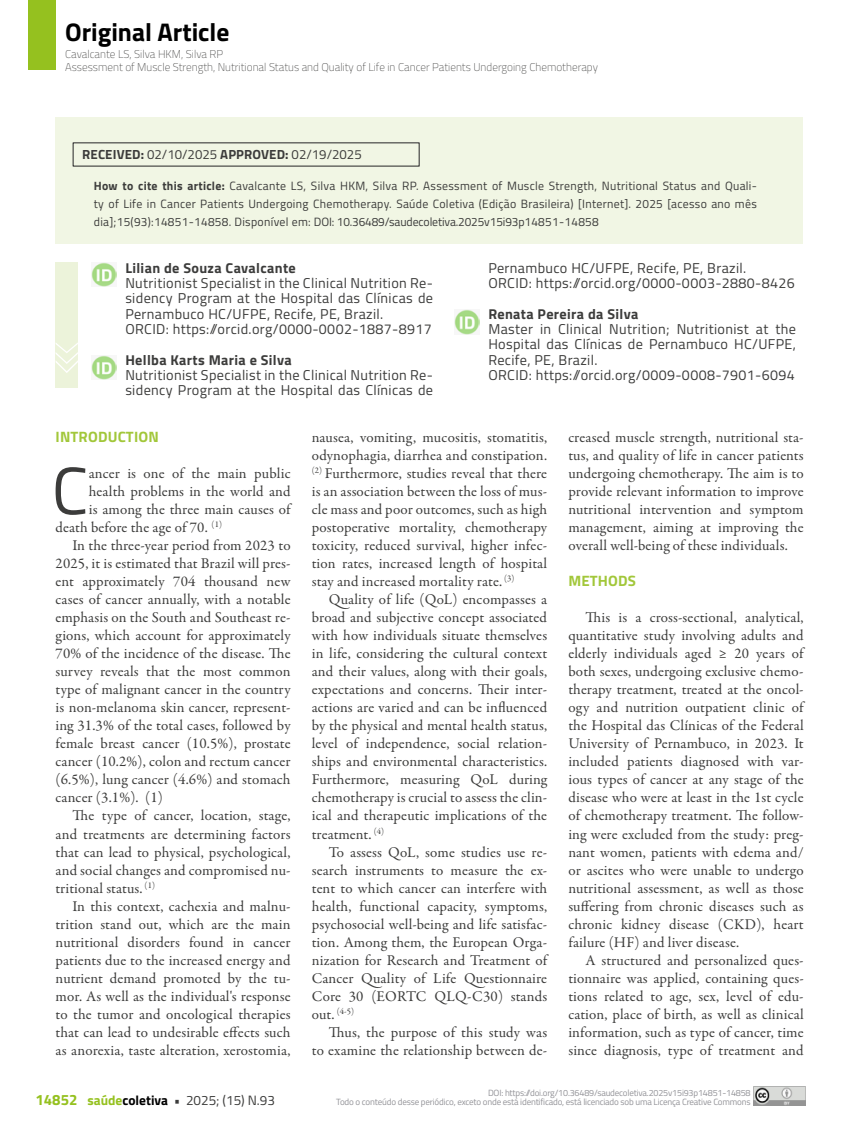
<style>
.page{position:relative;width:859px;height:1132px;background:#fff}
.page>*{position:absolute;margin:0;border:0;box-sizing:border-box;transform-origin:0 0}
.t1{font:67.05px "Titillium";color:#3c3c3b}
.t2{font:700 25.5px "Titillium";color:#000}
.t3{font:15px/18px "Garamond Premr Pro";letter-spacing:.01em;color:#3c3c3b;text-align:justify}
.t4{font:700 15px "Titillium";letter-spacing:.01em;color:#a2c73a}
.t5{font:14.25px/15.3px "Titillium";letter-spacing:.025em;color:#3c3c3b}
.t6{font:700 14.25px "Titillium";letter-spacing:.025em;color:#3c3c3b}
.t7{font:13.5px "Titillium";color:#3c3c3b}
.t8{font:13.2px "Titillium";color:#3c3c3b}
.t9{font:12px/18px "Titillium";letter-spacing:-.01em;color:#3c3c3b;text-align:justify}
.t10{font:100 11.25px/13.5px "Titillium";color:#3c3c3b}
.t11{font:9px/9.4px "Titillium";letter-spacing:-.02em;color:#939398;text-align:right}
.t12{font:8.7px "Garamond Premr Pro";color:#3c3c3b}
.s1{font-weight:700}
.s2{font-size:15px}
.s3{font-weight:700;font-size:15px;color:#95c11f}
.s4{font-weight:700;color:#95c11f}
.s5{font-weight:700;color:#000}
</style>
<div class="page">
<div style="left:29px;top:0;width:27px;height:70px;background:#95c11f"></div>
<img style="left:754px;top:1086px;width:51px;height:18px">
<div style="left:56px;top:118px;width:747px;height:126px;background:#f1f6e4"></div>
<div style="left:73px;top:142px;width:347px;height:25px;border:1px solid #3c3c3b"></div>
<img style="left:92px;top:262px;width:24px;height:24px">
<div style="left:56px;top:262px;width:22px;height:126px;background:#ecf3da"></div>
<svg style="left:56px;top:343px;width:22px;height:30px"></svg>
<img style="left:455px;top:310px;width:24px;height:24px">
<img style="left:92px;top:355px;width:24px;height:24px">
<h2 class="t2" style="left:65px;top:12px;width:166px">Original Article</h2>
<p class="t10" style="left:65px;top:46px;width:534px">Cavalcante LS, Silva HKM, Silva RP<br>Assessment of Muscle Strength, Nutritional Status and Quality of Life in Cancer Patients Undergoing Chemotherapy</p>
<p class="t8" style="left:82px;top:145px;width:281px"><span class="s1">RECEIVED:</span> 02/10/2025 <span class="s1">APPROVED:</span> 02/19/2025</p>
<p class="t9" style="left:94px;top:176px;width:665px"><span class="s1">How to cite this article:</span> Cavalcante LS, Silva HKM, Silva RP. Assessment of Muscle Strength, Nutritional Status and Quali&shy;ty of Life in Cancer Patients Undergoing Chemotherapy. Saúde Coletiva (Edição Brasileira) [Internet]. 2025 [acesso ano mês dia];15(93):14851-14858. Disponível em: DOI: 10.36489/saudecoletiva.2025v15i93p14851-14858</p>
<p class="t6" style="left:125px;top:257px;width:172px">Lilian de Souza Cavalcante</p>
<p class="t5" style="left:125px;top:274px;width:309px">Nutritionist Specialist in the Clinical Nutrition Re&shy;sidency Program at the Hospital das Clínicas de Pernambuco HC/UFPE, Recife, PE, Brazil.<br>ORCID: https://orcid.org/0000-0002-1887-8917</p>
<p class="t6" style="left:125px;top:348px;width:168px">Hellba Karts Maria e Silva</p>
<p class="t5" style="left:125px;top:366px;width:309px">Nutritionist Specialist in the Clinical Nutrition Re&shy;sidency Program at the Hospital das Clínicas de</p>
<p class="t5" style="left:488px;top:259px;width:308px">Pernambuco HC/UFPE, Recife, PE, Brazil.<br>ORCID: https://orcid.org/0000-0003-2880-8426</p>
<p class="t6" style="left:488px;top:303px;width:152px">Renata Pereira da Silva</p>
<p class="t5" style="left:488px;top:320px;width:309px">Master in Clinical Nutrition; Nutritionist at the Hospital das Clínicas de Pernambuco HC/UFPE, Recife, PE, Brazil.<br>ORCID: https://orcid.org/0009-0008-7901-6094</p>
<p class="t4" style="left:56px;top:425px;width:105px">INTRODUCTION</p>
<h1 class="t1" style="left:52px;top:441px;width:38px">C</h1>
<p class="t3" style="left:89px;top:464px;width:203px">ancer is one of the main public</p>
<p class="t3" style="left:89px;top:482px;width:203px">health problems in the world and</p>
<p class="t3" style="left:89px;top:500px;width:203px">is among the three main causes of</p>
<p class="t3" style="left:56px;top:518px;width:168px">death before the age of 70. <sup>(1)</sup></p>
<p class="t3" style="left:73px;top:536px;width:219px">In the three-year period from 2023 to</p>
<p class="t3" style="left:56px;top:554px;width:236px">2025, it is estimated that Brazil will pres-</p>
<p class="t3" style="left:56px;top:572px;width:236px">ent approximately 704 thousand new</p>
<p class="t3" style="left:56px;top:590px;width:236px">cases of cancer annually, with a notable</p>
<p class="t3" style="left:56px;top:608px;width:236px">emphasis on the South and Southeast re-</p>
<p class="t3" style="left:56px;top:626px;width:236px">gions, which account for approximately</p>
<p class="t3" style="left:56px;top:644px;width:236px">70% of the incidence of the disease. The</p>
<p class="t3" style="left:56px;top:662px;width:236px">survey reveals that the most common</p>
<p class="t3" style="left:56px;top:680px;width:236px">type of malignant cancer in the country</p>
<p class="t3" style="left:56px;top:698px;width:236px">is non-melanoma skin cancer, represent-</p>
<p class="t3" style="left:56px;top:716px;width:236px">ing 31.3% of the total cases, followed by</p>
<p class="t3" style="left:56px;top:734px;width:236px">female breast cancer (10.5%), prostate</p>
<p class="t3" style="left:56px;top:752px;width:236px">cancer (10.2%), colon and rectum cancer</p>
<p class="t3" style="left:56px;top:770px;width:236px">(6.5%), lung cancer (4.6%) and stomach</p>
<p class="t3" style="left:56px;top:788px;width:109px">cancer (3.1%). (1)</p>
<p class="t3" style="left:73px;top:806px;width:219px">The type of cancer, location, stage,</p>
<p class="t3" style="left:56px;top:824px;width:236px">and treatments are determining factors</p>
<p class="t3" style="left:56px;top:842px;width:236px">that can lead to physical, psychological,</p>
<p class="t3" style="left:56px;top:860px;width:236px">and social changes and compromised nu-</p>
<p class="t3" style="left:56px;top:878px;width:101px">tritional status. <sup>(1)</sup></p>
<p class="t3" style="left:73px;top:896px;width:219px">In this context, cachexia and malnu-</p>
<p class="t3" style="left:56px;top:914px;width:236px">trition stand out, which are the main</p>
<p class="t3" style="left:56px;top:932px;width:236px">nutritional disorders found in cancer</p>
<p class="t3" style="left:56px;top:950px;width:236px">patients due to the increased energy and</p>
<p class="t3" style="left:56px;top:968px;width:236px">nutrient demand promoted by the tu-</p>
<p class="t3" style="left:56px;top:986px;width:236px">mor. As well as the individual's response</p>
<p class="t3" style="left:56px;top:1004px;width:236px">to the tumor and oncological therapies</p>
<p class="t3" style="left:56px;top:1022px;width:236px">that can lead to undesirable effects such</p>
<p class="t3" style="left:56px;top:1040px;width:236px">as anorexia, taste alteration, xerostomia,</p>
<p class="t3" style="left:312px;top:428px;width:237px">nausea, vomiting, mucositis, stomatitis, odynophagia, diarrhea and constipation. <sup>(2)</sup> Furthermore, studies reveal that there is an association between the loss of mus&shy;cle mass and poor outcomes, such as high postoperative mortality, chemotherapy toxicity, reduced survival, higher infec&shy;tion rates, increased length of hospital stay and increased mortality rate. <sup>(3)</sup></p>
<p class="t3" style="left:312px;top:590px;width:237px;text-indent:17px">Quality of life (QoL) encompasses a broad and subjective concept associated with how individuals situate themselves in life, considering the cultural context and their values, along with their goals, expectations and concerns. Their inter&shy;actions are varied and can be influenced by the physical and mental health status, level of independence, social relation&shy;ships and environmental characteristics.<br>Furthermore, measuring QoL during chemotherapy is crucial to assess the clin&shy;ical and therapeutic implications of the treatment. <sup>(4)</sup></p>
<p class="t3" style="left:312px;top:842px;width:237px;text-indent:17px">To assess QoL, some studies use re&shy;search instruments to measure the ex&shy;tent to which cancer can interfere with health, functional capacity, symptoms, psychosocial well-being and life satisfac&shy;tion. Among them, the European Orga&shy;nization for Research and Treatment of Cancer Quality of Life Questionnaire Core 30 (EORTC QLQ-C30) stands</p>
<p class="t12" style="left:312px;top:1005px;width:44px"><span class="s2">out.</span> (4-5)</p>
<p class="t3" style="left:312px;top:1022px;width:237px;text-align:right">Thus, the purpose of this study was<br>to examine the relationship between de-</p>
<p class="t3" style="left:568px;top:428px;width:237px">creased muscle strength, nutritional sta&shy;tus, and quality of life in cancer patients undergoing chemotherapy. The aim is to provide relevant information to improve nutritional intervention and symptom management, aiming at improving the overall well-being of these individuals.</p>
<p class="t4" style="left:568px;top:569px;width:69px">METHODS</p>
<p class="t3" style="left:568px;top:608px;width:237px;text-indent:17px">This is a cross-sectional, analytical, quantitative study involving adults and elderly individuals aged ≥ 20 years of both sexes, undergoing exclusive chemo&shy;therapy treatment, treated at the oncol&shy;ogy and nutrition outpatient clinic of the Hospital das Clínicas of the Federal University of Pernambuco, in 2023. It included patients diagnosed with var&shy;ious types of cancer at any stage of the disease who were at least in the 1st cycle of chemotherapy treatment. The follow&shy;ing were excluded from the study: preg&shy;nant women, patients with edema and/ or ascites who were unable to undergo nutritional assessment, as well as those suffering from chronic diseases such as chronic kidney disease (CKD), heart failure (HF) and liver disease.</p>
<p class="t3" style="left:568px;top:950px;width:237px;text-indent:17px">A structured and personalized ques&shy;tionnaire was applied, containing ques&shy;tions related to age, sex, level of edu&shy;cation, place of birth, as well as clinical information, such as type of cancer, time since diagnosis, type of treatment and</p>
<p class="t7" style="left:36px;top:1089px;width:241px"><span class="s3">14852</span> <span class="s4">saúde</span><span class="s5">coletiva</span> <span class="s1">•</span> 2025; (15) N.93</p>
<p class="t11" style="left:336px;top:1087px;width:416px">DOI: https://doi.org/10.36489/saudecoletiva.2025v15i93p14851-14858<br>Todo o conteúdo desse periódico, exceto onde está identificado, está licenciado sob uma Licença Creative Commons</p>
</div>
